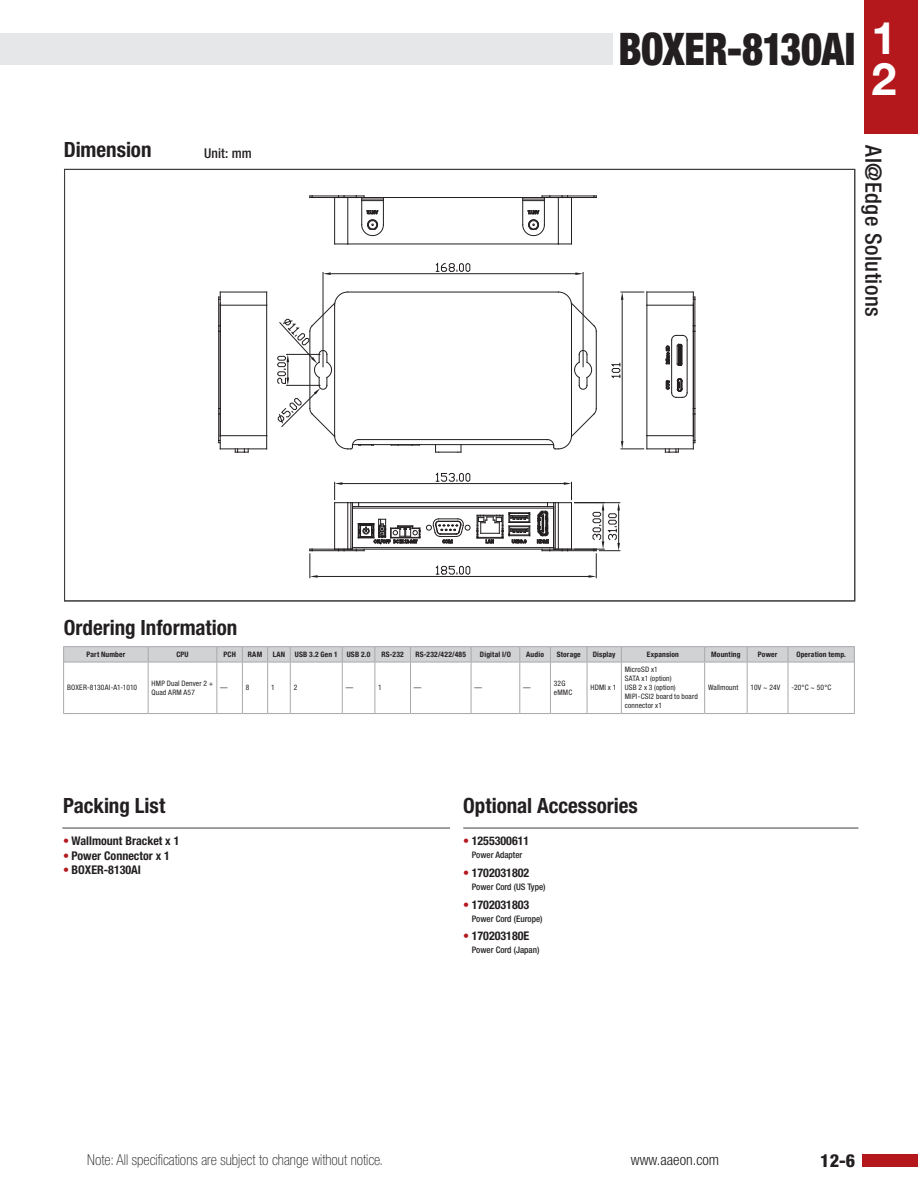
<style>
.page{position:relative;width:918px;height:1188px;background:#fff}
.page>*{position:absolute;margin:0;border:0;box-sizing:border-box;transform-origin:0 0}
.t1{font:900 condensed 45px "Helvetica Neue";letter-spacing:-.01em;color:#231f20;scale:.9 1}
.t2{font:700 45px/40.5px "Helvetica Neue";color:#fff}
.t3{font:500 condensed 22.5px "Helvetica Neue";letter-spacing:.02em;color:#231f20}
.t4{font:700 condensed 21px "Helvetica Neue";color:#231f20}
.t5{font:800 condensed 18px "Helvetica Neue";color:#231f20}
.t6{font:100 condensed 15px "Helvetica Neue";color:#231f20}
.t7{font:300 condensed 15px "Helvetica Neue";color:#231f20}
.t8{font:500 condensed 13.5px "Helvetica Neue";letter-spacing:.01em;color:#231f20}
.t9{font:700 condensed 12px "Helvetica Neue";color:#231f20}
.t10{font:500 condensed 9px "Helvetica Neue";color:#231f20}
.t11{font:condensed 7.5px/9px "Helvetica Neue";letter-spacing:.02em;color:#231f20}
.t12{font:700 condensed 7.5px "Helvetica Neue";letter-spacing:.025em;color:#231f20}
.s1{color:#b4181d}
</style>
<div class="page">
<div style="left:864px;top:0;width:54px;height:133px;background:#b4181d"></div>
<div style="left:863px;top:1154px;width:55px;height:13px;background:#b4181d"></div>
<div style="left:0;top:33px;width:612px;height:32px;background:#e6e7e9"></div>
<hr style="left:334px;top:503px;width:1px;height:46px;background:#231f20">
<hr style="left:352px;top:507px;width:1px;height:40px;background:#231f20">
<hr style="left:359px;top:502px;width:189px;height:1px;background:#231f20">
<hr style="left:353px;top:506px;width:200px;height:1px;background:#231f20">
<hr style="left:352px;top:549px;width:202px;height:1px;background:#231f20">
<hr style="left:348px;top:503px;width:1px;height:46px;background:#231f20">
<hr style="left:351px;top:503px;width:1px;height:46px;background:#231f20">
<hr style="left:353px;top:508px;width:201px;height:1px;background:#231f20">
<hr style="left:352px;top:547px;width:202px;height:1px;background:#231f20">
<hr style="left:359px;top:439px;width:189px;height:1px;background:#231f20">
<hr style="left:571px;top:305px;width:1px;height:131px;background:#231f20">
<hr style="left:348px;top:292px;width:210px;height:1px;background:#231f20">
<hr style="left:353px;top:444px;width:201px;height:1px;background:#231f20">
<svg style="left:391px;top:445px;width:29px;height:1px"></svg>
<svg style="left:435px;top:445px;width:27px;height:8px"></svg>
<hr style="left:571px;top:198px;width:1px;height:46px;background:#231f20">
<svg style="left:558px;top:244px;width:14px;height:1px"></svg>
<hr style="left:558px;top:198px;width:1px;height:46px;background:#231f20">
<hr style="left:348px;top:244px;width:210px;height:1px;background:#231f20">
<hr style="left:348px;top:198px;width:1px;height:46px;background:#231f20">
<hr style="left:383px;top:197px;width:140px;height:1px;background:#231f20">
<svg style="left:335px;top:244px;width:13px;height:1px"></svg>
<hr style="left:334px;top:198px;width:1px;height:46px;background:#231f20">
<hr style="left:687px;top:340px;width:1px;height:53px;background:#231f20">
<hr style="left:671px;top:340px;width:1px;height:53px;background:#231f20">
<hr style="left:647px;top:435px;width:46px;height:1px;background:#231f20">
<hr style="left:647px;top:305px;width:1px;height:131px;background:#231f20">
<hr style="left:647px;top:305px;width:46px;height:1px;background:#231f20">
<hr style="left:647px;top:292px;width:46px;height:1px;background:#231f20">
<hr style="left:647px;top:449px;width:46px;height:1px;background:#231f20">
<svg style="left:666px;top:335px;width:21px;height:31px"></svg>
<svg style="left:665px;top:449px;width:14px;height:4px"></svg>
<svg style="left:666px;top:378px;width:21px;height:20px"></svg>
<hr style="left:220px;top:305px;width:47px;height:1px;background:#231f20">
<hr style="left:266px;top:305px;width:1px;height:131px;background:#231f20">
<hr style="left:220px;top:435px;width:47px;height:1px;background:#231f20">
<hr style="left:220px;top:292px;width:47px;height:1px;background:#231f20">
<svg style="left:266px;top:292px;width:1px;height:13px"></svg>
<svg style="left:266px;top:436px;width:1px;height:13px"></svg>
<hr style="left:220px;top:449px;width:47px;height:1px;background:#231f20">
<svg style="left:235px;top:449px;width:14px;height:4px"></svg>
<hr style="left:342px;top:483px;width:222px;height:1px;background:#231f20">
<svg style="left:334px;top:482px;width:25px;height:25px"></svg>
<svg style="left:436px;top:473px;width:34px;height:9px"></svg>
<hr style="left:622px;top:300px;width:1px;height:141px;background:#231f20">
<svg style="left:621px;top:292px;width:27px;height:13px"></svg>
<svg style="left:621px;top:436px;width:27px;height:14px"></svg>
<svg style="left:612px;top:363px;width:9px;height:15px"></svg>
<svg style="left:477px;top:513px;width:54px;height:31px"></svg>
<hr style="left:220px;top:331px;width:1px;height:77px;background:#231f20">
<hr style="left:218px;top:331px;width:1px;height:77px;background:#231f20">
<svg style="left:218px;top:408px;width:3px;height:41px"></svg>
<svg style="left:218px;top:292px;width:3px;height:40px"></svg>
<hr style="left:695px;top:331px;width:1px;height:77px;background:#231f20">
<hr style="left:693px;top:331px;width:1px;height:77px;background:#231f20">
<svg style="left:693px;top:292px;width:3px;height:40px"></svg>
<svg style="left:693px;top:408px;width:3px;height:41px"></svg>
<svg style="left:310px;top:196px;width:74px;height:40px"></svg>
<svg style="left:522px;top:196px;width:75px;height:40px"></svg>
<svg style="left:558px;top:292px;width:38px;height:39px"></svg>
<hr style="left:596px;top:331px;width:1px;height:77px;background:#231f20">
<svg style="left:547px;top:408px;width:49px;height:42px"></svg>
<svg style="left:574px;top:350px;width:18px;height:39px"></svg>
<svg style="left:278px;top:292px;width:96px;height:158px"></svg>
<hr style="left:323px;top:272px;width:1px;height:95px;background:#231f20">
<hr style="left:583px;top:272px;width:1px;height:95px;background:#231f20">
<hr style="left:331px;top:273px;width:244px;height:1px;background:#231f20">
<svg style="left:323px;top:272px;width:8px;height:3px"></svg>
<svg style="left:575px;top:272px;width:8px;height:3px"></svg>
<svg style="left:436px;top:263px;width:34px;height:9px"></svg>
<hr style="left:318px;top:576px;width:271px;height:1px;background:#231f20">
<svg style="left:537px;top:482px;width:83px;height:96px"></svg>
<svg style="left:310px;top:519px;width:160px;height:59px"></svg>
<svg style="left:63px;top:646px;width:792px;height:68px"></svg>
<hr style="left:290px;top:662px;width:52px;height:1px;background:#a8a9ad">
<hr style="left:342px;top:662px;width:33px;height:1px;background:#a8a9ad">
<hr style="left:375px;top:662px;width:36px;height:1px;background:#a8a9ad">
<hr style="left:411px;top:662px;width:60px;height:1px;background:#a8a9ad">
<hr style="left:471px;top:662px;width:49px;height:1px;background:#a8a9ad">
<hr style="left:520px;top:662px;width:30px;height:1px;background:#a8a9ad">
<hr style="left:550px;top:662px;width:37px;height:1px;background:#a8a9ad">
<hr style="left:587px;top:662px;width:34px;height:1px;background:#a8a9ad">
<hr style="left:621px;top:662px;width:84px;height:1px;background:#a8a9ad">
<hr style="left:705px;top:662px;width:42px;height:1px;background:#a8a9ad">
<hr style="left:747px;top:662px;width:41px;height:1px;background:#a8a9ad">
<hr style="left:788px;top:662px;width:66px;height:1px;background:#a8a9ad">
<hr style="left:62px;top:828px;width:388px;height:1px;background:#3e3e3f">
<hr style="left:463px;top:828px;width:395px;height:1px;background:#3e3e3f">
<h1 class="t1" style="left:618px;top:21px;width:265px">BOXER-8130AI</h1>
<h1 class="t2" style="left:871px;top:17px;width:27px">1<br>2</h1>
<h3 class="t4" style="left:64px;top:136px;width:89px">Dimension</h3>
<h3 class="t8" style="left:204px;top:145px;width:49px">Unit: mm</h3>
<h2 class="t3" style="left:887px;top:145px;width:173px;rotate:90deg">AI@Edge Solutions</h2>
<h3 class="t4" style="left:64px;top:615px;width:175px">Ordering Information</h3>
<p class="t12" style="left:86px;top:650px;width:40px">Part Number</p>
<p class="t12" style="left:176px;top:650px;width:14px">CPU</p>
<p class="t12" style="left:223px;top:650px;width:14px">PCH</p>
<p class="t12" style="left:248px;top:650px;width:16px">RAM</p>
<p class="t12" style="left:273px;top:650px;width:14px">LAN</p>
<p class="t12" style="left:295px;top:650px;width:77px">USB 3.2 Gen 1 USB 2.0</p>
<p class="t12" style="left:381px;top:650px;width:24px">RS-232</p>
<p class="t12" style="left:415px;top:650px;width:52px">RS-232/422/485</p>
<p class="t12" style="left:480px;top:650px;width:32px">Digital I/O</p>
<p class="t12" style="left:526px;top:650px;width:19px">Audio</p>
<p class="t12" style="left:557px;top:650px;width:26px">Storage</p>
<p class="t12" style="left:593px;top:650px;width:24px">Display</p>
<p class="t12" style="left:647px;top:650px;width:34px">Expansion</p>
<p class="t12" style="left:711px;top:650px;width:31px">Mounting</p>
<p class="t12" style="left:758px;top:650px;width:21px">Power</p>
<p class="t12" style="left:796px;top:650px;width:51px">Operation temp.</p>
<p class="t11" style="left:67px;top:683px;width:72px">BOXER-8130AI-A1-1010</p>
<p class="t11" style="left:152px;top:679px;width:63px">HMP Dual Denver 2 +<br>Quad ARM A57</p>
<p class="t11" style="left:220px;top:683px;width:9px">—</p>
<p class="t11" style="left:246px;top:683px;width:5px">8</p>
<p class="t11" style="left:271px;top:683px;width:5px">1</p>
<p class="t11" style="left:294px;top:683px;width:5px">2</p>
<p class="t11" style="left:346px;top:683px;width:9px">—</p>
<p class="t11" style="left:378px;top:683px;width:5px">1</p>
<p class="t11" style="left:414px;top:683px;width:9px">—</p>
<p class="t11" style="left:475px;top:683px;width:9px">—</p>
<p class="t11" style="left:523px;top:683px;width:9px">—</p>
<p class="t11" style="left:554px;top:679px;width:20px">32G eMMC</p>
<p class="t11" style="left:590px;top:683px;width:27px">HDMI x 1</p>
<p class="t11" style="left:625px;top:665px;width:75px">MicroSD x1<br>SATA x1 (option)<br>USB 2 x 3 (option)<br>MIPI-CSI2 board to board connector x1</p>
<p class="t11" style="left:708px;top:683px;width:32px">Wallmount</p>
<p class="t11" style="left:751px;top:683px;width:31px">10V ~ 24V</p>
<p class="t11" style="left:791px;top:683px;width:42px">-20°C ~ 50°C</p>
<h3 class="t4" style="left:63px;top:793px;width:104px">Packing List</h3>
<h3 class="t9" style="left:63px;top:834px;width:118px"><span class="s1">•</span> Wallmount Bracket x 1</h3>
<h3 class="t9" style="left:63px;top:848px;width:108px"><span class="s1">•</span> Power Connector x 1</h3>
<h3 class="t9" style="left:63px;top:863px;width:79px"><span class="s1">•</span> BOXER-8130AI</h3>
<h3 class="t6" style="left:87px;top:1151px;width:297px">Note: All specifications are subject to change without notice.</h3>
<h3 class="t4" style="left:463px;top:793px;width:176px">Optional Accessories</h3>
<h3 class="t9" style="left:463px;top:834px;width:68px"><span class="s1">•</span> 1255300611</h3>
<p class="t10" style="left:472px;top:850px;width:52px">Power Adapter</p>
<h3 class="t9" style="left:463px;top:866px;width:68px"><span class="s1">•</span> 1702031802</h3>
<p class="t10" style="left:472px;top:881px;width:75px">Power Cord (US Type)</p>
<h3 class="t9" style="left:463px;top:897px;width:68px"><span class="s1">•</span> 1702031803</h3>
<p class="t10" style="left:472px;top:913px;width:72px">Power Cord (Europe)</p>
<h3 class="t9" style="left:463px;top:929px;width:68px"><span class="s1">•</span> 170203180E</h3>
<p class="t10" style="left:472px;top:945px;width:69px">Power Cord (Japan)</p>
<h3 class="t7" style="left:631px;top:1151px;width:90px">www.aaeon.com</h3>
<h3 class="t5" style="left:820px;top:1149px;width:36px">12-6</h3>
</div>
